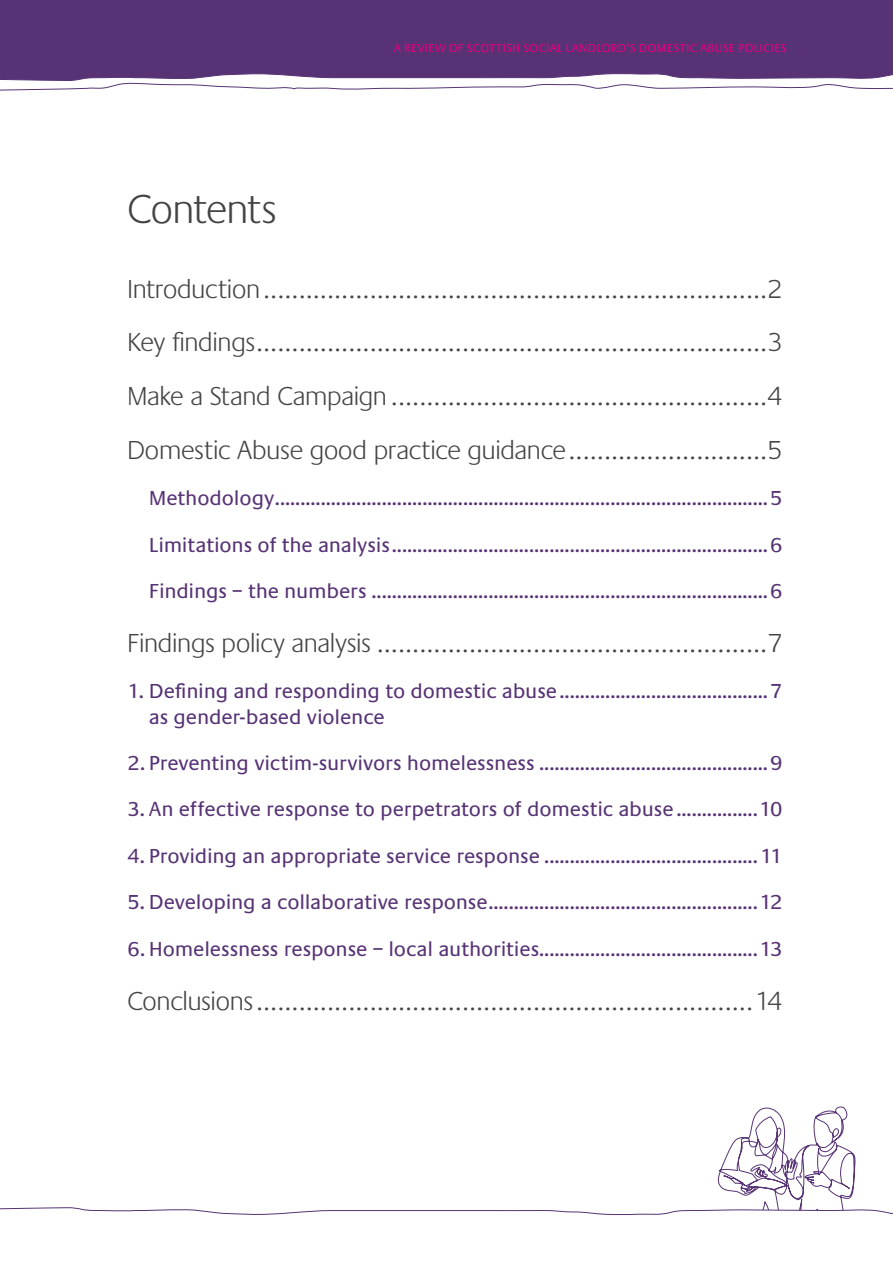
<style>
.page{position:relative;width:893px;height:1263px;background:#fff}
.page>*{position:absolute;margin:0;border:0;box-sizing:border-box;transform-origin:0 0}
.t1{font:300 42px "Praxis EF";letter-spacing:-.015em;color:#454444}
.t2{font:300 27px/53.7px "Praxis EF";letter-spacing:-.01em;color:#454444;text-align:justify}
.t3{font:21px/25.2px "Praxis EF";letter-spacing:-.01em;color:#573375}
.t4{font:12px "Praxis EF";letter-spacing:.015em;color:#e6007d}
</style>
<div class="page">
<svg style="left:717px;top:1106px;width:139px;height:101px"></svg>
<div style="left:0;top:0;width:893px;height:81px;background:#573375"></div>
<svg style="left:0;top:1207px;width:893px;height:8px"></svg>
<svg style="left:0;top:73px;width:893px;height:18px"></svg>
<h1 class="t1" style="left:128px;top:187px;width:151px">Contents</h1>
<p class="t4" style="left:394px;top:41px;width:394px">A REVIEW OF SCOTTISH SOCIAL LANDLORD’S DOMESTIC ABUSE POLICIES</p>
<p class="t2" style="left:128px;top:263px;width:656px">Introduction.......................................................................2<br>Key findings........................................................................3<br>Make a Stand Campaign.....................................................4<br>Domestic Abuse good practice guidance............................5</p>
<p class="t3" style="left:149px;top:486px;width:635px">Methodology.................................................................................................5</p>
<p class="t3" style="left:149px;top:533px;width:635px">Limitations of the analysis..........................................................................6</p>
<p class="t3" style="left:149px;top:579px;width:635px">Findings – the numbers ..............................................................................6</p>
<p class="t2" style="left:128px;top:617px;width:656px">Findings policy analysis .......................................................7</p>
<p class="t3" style="left:149px;top:679px;width:635px;text-indent:-21px">1. Defining and responding to domestic abuse.........................................7 as gender-based violence</p>
<p class="t3" style="left:128px;top:751px;width:656px">2. Preventing victim-survivors homelessness .............................................9</p>
<p class="t3" style="left:128px;top:797px;width:656px">3. An effective response to perpetrators of domestic abuse................10</p>
<p class="t3" style="left:128px;top:844px;width:656px">4. Providing an appropriate service response ..........................................11</p>
<p class="t3" style="left:128px;top:890px;width:656px">5. Developing a collaborative response.....................................................12</p>
<p class="t3" style="left:128px;top:937px;width:656px">6. Homelessness response – local authorities...........................................13</p>
<p class="t2" style="left:128px;top:974px;width:656px">Conclusions......................................................................14</p>
</div>
